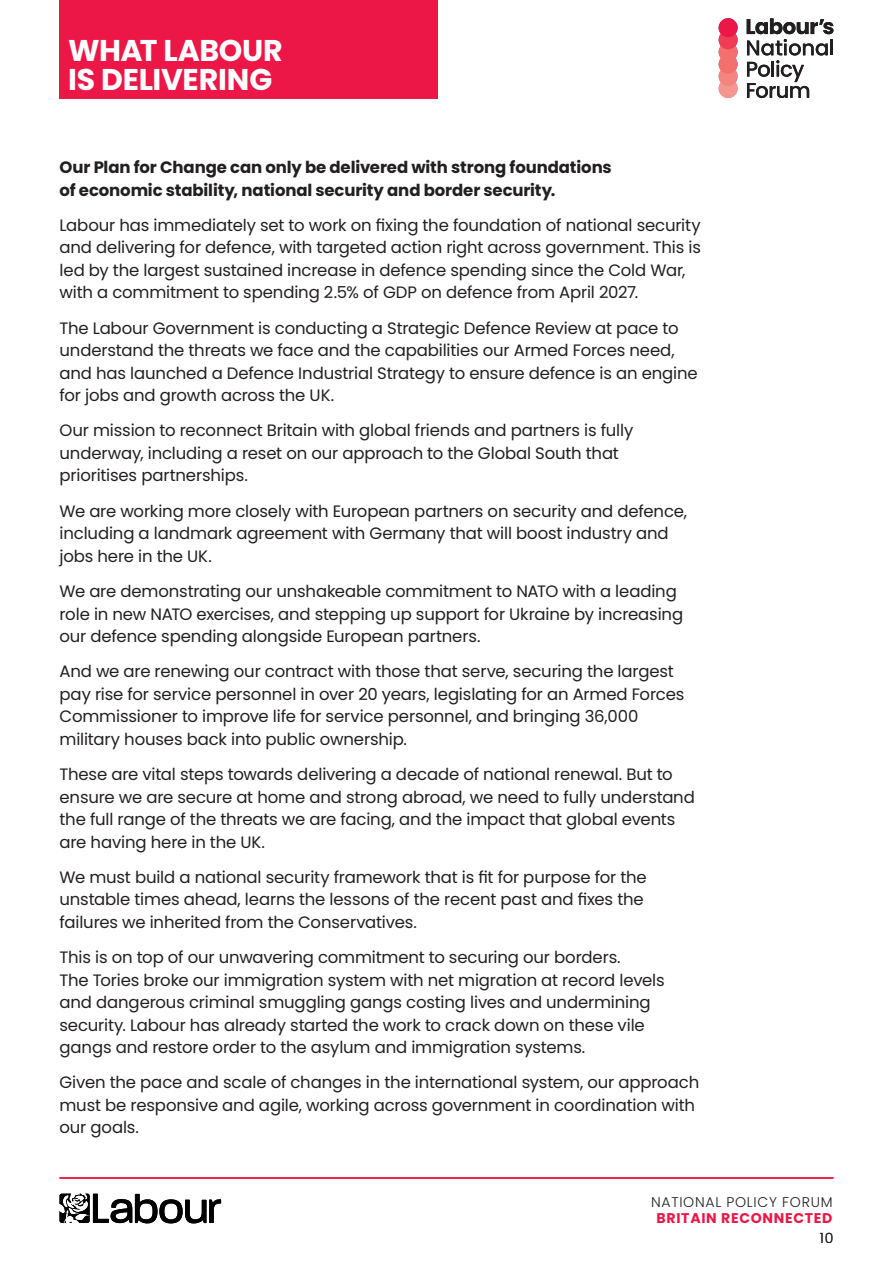
<style>
.page{position:relative;width:893px;height:1263px;background:#fff}
.page>*{position:absolute;margin:0;border:0;box-sizing:border-box;transform-origin:0 0}
.t1{font:700 30px/28.5px "Poppins";letter-spacing:-.01em;color:#fff}
.BODY_TEXT_11_15_BLK{font:16.5px/22.5px "Poppins";letter-spacing:-.01em;color:#231f20}
.STANDFIRST_11_15_BOLD_BLK{font:700 16.5px/22.5px "Poppins";letter-spacing:-.01em;color:#231f20}
.t2{font:300 14.1px "Poppins";letter-spacing:.05em;color:#231f20}
.t3{font:700 14.1px "Poppins";letter-spacing:.05em;color:#ed1747}
</style>
<div class="page">
<svg style="left:60px;top:1194px;width:161px;height:29px"></svg>
<div style="left:60px;top:0;width:378px;height:98px;background:#ed1747"></div>
<hr style="left:60px;top:1177px;width:773px;height:2px;background:#ed1747">
<div style="left:719px;top:79px;width:19px;height:19px;background:#f5968f;border-radius:50%"></div>
<div style="left:719px;top:67px;width:19px;height:19px;background:#f3847e;border-radius:50%"></div>
<div style="left:719px;top:55px;width:19px;height:19px;background:#f2706e;border-radius:50%"></div>
<div style="left:719px;top:43px;width:19px;height:19px;background:#f2706e;border-radius:50%"></div>
<div style="left:719px;top:30px;width:19px;height:19px;background:#ee3d54;border-radius:50%"></div>
<svg style="left:747px;top:18px;width:86px;height:80px"></svg>
<div style="left:719px;top:18px;width:19px;height:19px;background:#ed1747;border-radius:50%"></div>
<p class="t1" style="left:68px;top:36px;width:216px">WHAT LABOUR<br>IS DELIVERING</p>
<p class="t1" style="left:68px;top:36px;width:170px">FOREWORD</p>
<p class="t1" style="left:68px;top:65px;width:170px">FOR WO D</p>
<p class="STANDFIRST_11_15_BOLD_BLK" style="left:60px;top:156px;width:554px">Our Plan for Change can only be delivered with strong foundations of economic stability, national security and border security.</p>
<p class="BODY_TEXT_11_15_BLK" style="left:60px;top:214px;width:643px">Labour has immediately set to work on fixing the foundation of national security and delivering for defence, with targeted action right across government. This is led by the largest sustained increase in defence spending since the Cold War, with a commitment to spending 2.5% of GDP on defence from April 2027.</p>
<p class="BODY_TEXT_11_15_BLK" style="left:60px;top:317px;width:640px">The Labour Government is conducting a Strategic Defence Review at pace to understand the threats we face and the capabilities our Armed Forces need, and has launched a Defence Industrial Strategy to ensure defence is an engine for jobs and growth across the UK.</p>
<p class="BODY_TEXT_11_15_BLK" style="left:60px;top:419px;width:575px">Our mission to reconnect Britain with global friends and partners is fully underway, including a reset on our approach to the Global South that prioritises partnerships.</p>
<p class="BODY_TEXT_11_15_BLK" style="left:60px;top:500px;width:629px">We are working more closely with European partners on security and defence, including a landmark agreement with Germany that will boost industry and jobs here in the UK.</p>
<p class="BODY_TEXT_11_15_BLK" style="left:60px;top:580px;width:625px">We are demonstrating our unshakeable commitment to NATO with a leading role in new NATO exercises, and stepping up support for Ukraine by increasing our defence spending alongside European partners.</p>
<p class="BODY_TEXT_11_15_BLK" style="left:60px;top:660px;width:626px">And we are renewing our contract with those that serve, securing the largest pay rise for service personnel in over 20 years, legislating for an Armed Forces Commissioner to improve life for service personnel, and bringing 36,000 military houses back into public ownership.</p>
<p class="BODY_TEXT_11_15_BLK" style="left:60px;top:763px;width:637px">These are vital steps towards delivering a decade of national renewal. But to ensure we are secure at home and strong abroad, we need to fully understand the full range of the threats we are facing, and the impact that global events are having here in the UK.</p>
<p class="BODY_TEXT_11_15_BLK" style="left:60px;top:866px;width:589px">We must build a national security framework that is fit for purpose for the unstable times ahead, learns the lessons of the recent past and fixes the failures we inherited from the Conservatives.</p>
<p class="BODY_TEXT_11_15_BLK" style="left:60px;top:946px;width:607px">This is on top of our unwavering commitment to securing our borders.<br>The Tories broke our immigration system with net migration at record levels and dangerous criminal smuggling gangs costing lives and undermining security. Labour has already started the work to crack down on these vile gangs and restore order to the asylum and immigration systems.</p>
<p class="BODY_TEXT_11_15_BLK" style="left:60px;top:1071px;width:641px">Given the pace and scale of changes in the international system, our approach must be responsive and agile, working across government in coordination with our goals.</p>
<p class="t2" style="left:651px;top:1193px;width:183px">NATIONAL POLICY FORUM</p>
<p class="t3" style="left:657px;top:1210px;width:177px">BRITAIN RECONNECTED</p>
<p class="t2" style="left:820px;top:1230px;width:15px">10</p>
</div>
